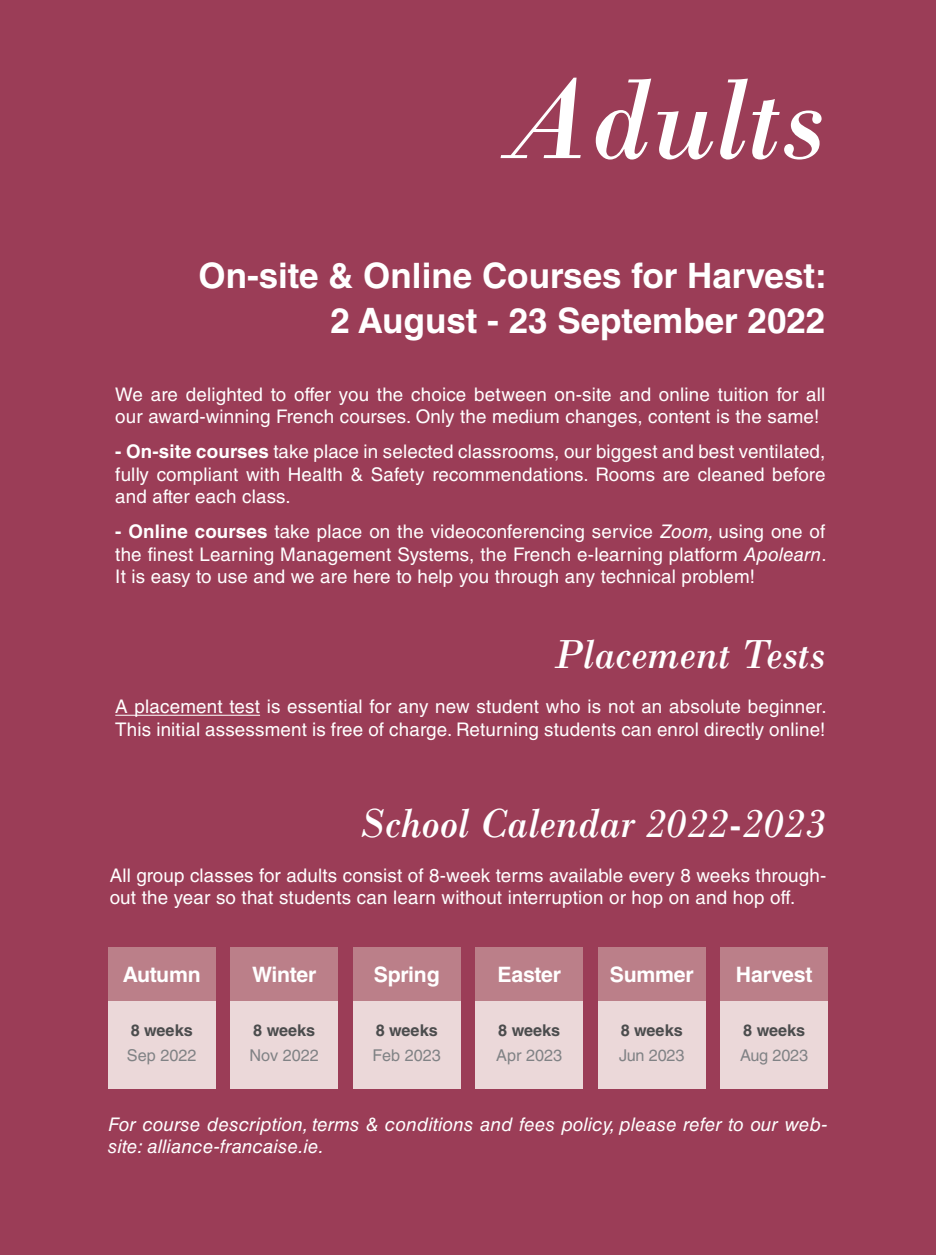
<style>
.page{position:relative;width:936px;height:1255px;background:#fff}
.page>*{position:absolute;margin:0;border:0;box-sizing:border-box;transform-origin:0 0}
.t1{font:italic 120px "Bodoni";color:#fff}
.t2{font:italic 42.5px "Bodoni";color:#fff}
.t3{font:700 35px "Helvetica LT Std";color:#fff}
.t4{font:700 21.25px "Helvetica LT Std";letter-spacing:-.01em;color:#fff}
.t5{font:18.75px/22.5px "Helvetica LT Std";letter-spacing:.01em;color:#fff}
.Table_body{font:italic 18.75px/22.5px "Helvetica LT Std";letter-spacing:.01em;color:#fff}
.t6{font:16.25px "Helvetica LT Std";color:#808285}
.t7{font:700 16.25px "Helvetica LT Std";color:#4b4c4d}
.s1{font-weight:700}
.s2{font-style:italic}
</style>
<div class="page">
<div style="left:0;top:0;width:935px;height:1254px;background:#9b3d57"></div>
<div style="left:720px;top:1000px;width:107px;height:88px;background:#ebd8d9"></div>
<div style="left:598px;top:1000px;width:107px;height:88px;background:#ebd8d9"></div>
<div style="left:475px;top:1000px;width:107px;height:88px;background:#ebd8d9"></div>
<div style="left:353px;top:1000px;width:107px;height:88px;background:#ebd8d9"></div>
<div style="left:231px;top:1000px;width:107px;height:88px;background:#ebd8d9"></div>
<div style="left:108px;top:1000px;width:107px;height:88px;background:#ebd8d9"></div>
<hr style="left:115px;top:714px;width:145px;height:1px;background:#fff">
<div style="left:108px;top:946px;width:107px;height:54px;background:#bb7f89"></div>
<div style="left:231px;top:946px;width:107px;height:54px;background:#bb7f89"></div>
<div style="left:353px;top:946px;width:107px;height:54px;background:#bb7f89"></div>
<div style="left:475px;top:946px;width:107px;height:54px;background:#bb7f89"></div>
<div style="left:598px;top:946px;width:107px;height:54px;background:#bb7f89"></div>
<div style="left:720px;top:946px;width:107px;height:54px;background:#bb7f89"></div>
<p class="t1" style="left:500px;top:48px;width:327px">Adults</p>
<p class="t3" style="left:198px;top:254px;width:630px">On-site &amp; Online Courses for Harvest:</p>
<p class="t3" style="left:330px;top:299px;width:496px">2 August - 23 September 2022</p>
<p class="t5" style="left:115px;top:383px;width:711px">We are delighted to offer you the choice between on-site and online tuition for all our award-winning French courses. Only the medium changes, content is the same!</p>
<p class="t5" style="left:115px;top:440px;width:711px;text-align:justify"><span class="s1">- On-site courses</span> take place in selected classrooms, our biggest and best ventilated, fully compliant with Health &amp; Safety recommendations. Rooms are cleaned before and after each class.</p>
<p class="t5" style="left:115px;top:520px;width:712px;text-align:justify"><span class="s1">- Online courses</span> take place on the videoconferencing service <span class="s2">Zoom,</span> using one of the finest Learning Management Systems, the French e-learning platform <span class="s2">Apolearn</span>.<br>It is easy to use and we are here to help you through any technical problem!</p>
<p class="t2" style="left:553px;top:629px;width:274px">Placement Tests</p>
<p class="t5" style="left:115px;top:695px;width:712px">A placement test is essential for any new student who is not an absolute beginner.<br>This initial assessment is free of charge. Returning students can enrol directly online!</p>
<p class="t2" style="left:359px;top:797px;width:468px">School Calendar 2022-2023</p>
<p class="t5" style="left:110px;top:863px;width:718px">All group classes for adults consist of 8-week terms available every 8 weeks through&shy;out the year so that students can learn without interruption or hop on and hop off.</p>
<p class="t4" style="left:123px;top:961px;width:80px">Autumn</p>
<p class="t7" style="left:131px;top:1020px;width:64px">8 weeks</p>
<p class="t6" style="left:127px;top:1045px;width:71px">Sep 2022</p>
<p class="t4" style="left:252px;top:961px;width:66px">Winter</p>
<p class="t4" style="left:374px;top:961px;width:67px">Spring</p>
<p class="t4" style="left:497px;top:961px;width:65px">Easter</p>
<p class="t4" style="left:609px;top:961px;width:85px">Summer</p>
<p class="t4" style="left:736px;top:961px;width:78px">Harvest</p>
<p class="t7" style="left:253px;top:1020px;width:64px">8 weeks</p>
<p class="t6" style="left:249px;top:1046px;width:71px">Nov 2022</p>
<p class="t7" style="left:375px;top:1020px;width:64px">8 weeks</p>
<p class="t6" style="left:372px;top:1046px;width:70px">Feb 2023</p>
<p class="t7" style="left:498px;top:1020px;width:64px">8 weeks</p>
<p class="t6" style="left:496px;top:1046px;width:67px">Apr 2023</p>
<p class="t7" style="left:620px;top:1020px;width:64px">8 weeks</p>
<p class="t6" style="left:619px;top:1045px;width:67px">Jun 2023</p>
<p class="t7" style="left:743px;top:1020px;width:64px">8 weeks</p>
<p class="t6" style="left:740px;top:1046px;width:69px">Aug 2023</p>
<p class="Table_body" style="left:108px;top:1112px;width:721px">For course description, terms &amp; conditions and fees policy, please refer to our web&shy;site: alliance-francaise.ie.</p>
</div>
